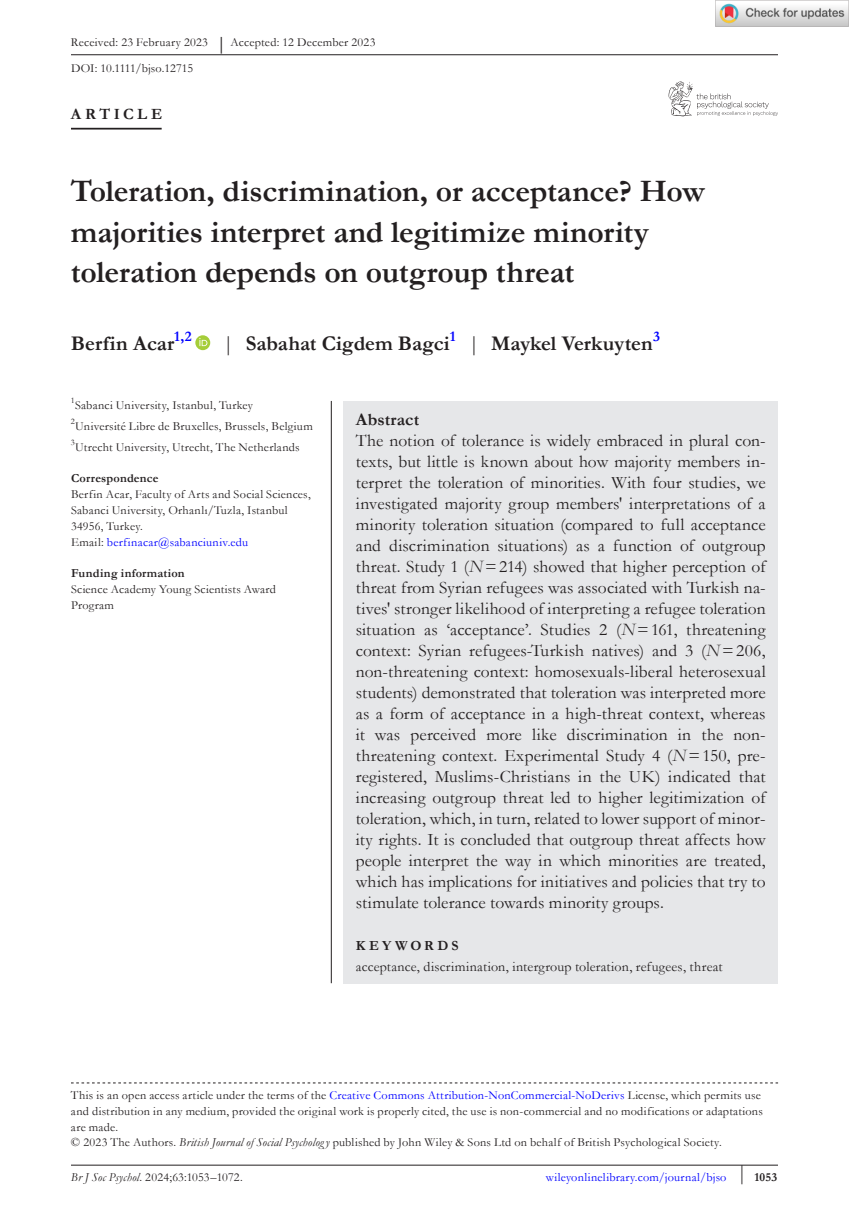
<style>
.page{position:relative;width:849px;height:1221px;background:#fff}
.page>*{position:absolute;margin:0;border:0;box-sizing:border-box;transform-origin:0 0}
.t1{font:700 31.5px/40.2px "Garamond";letter-spacing:-.005em;color:#231f20}
.t2{font:700 21px "Garamond";color:#231f20}
.t3{font:17.5px/21px "Garamond";letter-spacing:.005em;color:#231f20;text-align:justify}
.t4{font:700 17.5px "Garamond";letter-spacing:.01em;color:#231f20}
.t5{font:700 15.75px "Garamond";letter-spacing:.22em;color:#231f20}
.t6{font:14px "Garamond";letter-spacing:.015em;color:#231f20}
.t7{font:700 14px "Garamond";letter-spacing:.23em;color:#231f20}
.t8{font:12.25px/15.8px "Garamond";letter-spacing:.02em;color:#231f20}
.t9{font:12.25px "Garamond";letter-spacing:.02em;color:#00f}
.t10{font:700 12.25px "Garamond";letter-spacing:.02em;color:#231f20}
.s1{font-size:18.38px}
.s2{font-weight:400}
.s3{color:#00f}
.s4{font-style:italic}
.s5{font-weight:700;color:#231f20}
</style>
<div class="page">
<hr style="left:71px;top:1164px;width:706px;height:1px;background:#231f20">
<svg style="left:668px;top:82px;width:109px;height:34px"></svg>
<hr style="left:71px;top:128px;width:91px;height:1px;background:#231f20">
<svg style="left:195px;top:335px;width:15px;height:15px"></svg>
<svg style="left:199px;top:338px;width:8px;height:8px"></svg>
<hr style="left:71px;top:54px;width:706px;height:1px;background:#231f20">
<svg style="left:71px;top:1082px;width:706px;height:1px"></svg>
<div style="left:343px;top:401px;width:434px;height:582px;background:#e6e7e9"></div>
<hr style="left:331px;top:401px;width:1px;height:582px;background:#231f20">
<img style="left:715px;top:0;width:133px;height:26px">
<p class="t8" style="left:71px;top:30px;width:306px;line-height:25.2px">Received: 23 February 2023 <span class="s1">|</span> Accepted: 12 December 2023<br>DOI: 10.1111/bjso.12715</p>
<p class="t5" style="left:71px;top:103px;width:93px">ARTICLE</p>
<h1 class="t1" style="left:71px;top:171px;width:635px">Toleration, discrimination, or acceptance? How majorities interpret and legitimize minority toleration depends on outgroup threat</h1>
<p class="t2" style="left:71px;top:329px;width:122px">Berfin Acar<sup>1,2</sup></p>
<p class="t2" style="left:223px;top:329px;width:438px"><span class="s2">|</span> Sabahat Cigdem Bagci<sup>1</sup> <span class="s2">|</span> Maykel Verkuyten<sup>3</sup></p>
<p class="t8" style="left:71px;top:394px;width:243px;line-height:21px"><sup>1</sup>Sabanci University, Istanbul, Turkey<br><sup>2</sup>Université Libre de Bruxelles, Brussels, Belgium<br><sup>3</sup>Utrecht University, Utrecht, The Netherlands</p>
<p class="t10" style="left:71px;top:470px;width:89px">Correspondence</p>
<p class="t8" style="left:71px;top:486px;width:241px">Berfin Acar, Faculty of Arts and Social Sciences, Sabanci University, Orhanlı/Tuzla, Istanbul 34956, Turkey.<br>Email: <span class="s3">berfinacar@sabanciuniv.edu</span></p>
<p class="t10" style="left:71px;top:565px;width:115px">Funding information</p>
<p class="t8" style="left:71px;top:580px;width:206px">Science Academy Young Scientists Award<br>Program</p>
<p class="t4" style="left:356px;top:407px;width:65px">Abstract</p>
<p class="t3" style="left:356px;top:429px;width:411px">The notion of tolerance is widely embraced in plural con&shy;texts, but little is known about how majority members in&shy;terpret the toleration of minorities. With four studies, we investigated majority group members' interpretations of a minority toleration situation (compared to full acceptance and discrimination situations) as a function of outgroup threat. Study 1 (<span class="s4">N</span>=214) showed that higher perception of threat from Syrian refugees was associated with Turkish na&shy;tives' stronger likelihood of interpreting a refugee toleration situation as ‘acceptance’. Studies 2 (<span class="s4">N</span>=161, threatening context: Syrian refugees-Turkish natives) and 3 (<span class="s4">N</span>=206, non-threatening context: homosexuals-liberal heterosexual students) demonstrated that toleration was interpreted more as a form of acceptance in a high-threat context, whereas it was perceived more like discrimination in the non&shy;threatening context. Experimental Study 4 (<span class="s4">N</span>=150, pre&shy;registered, Muslims-Christians in the UK) indicated that increasing outgroup threat led to higher legitimization of toleration, which, in turn, related to lower support of minor&shy;ity rights. It is concluded that outgroup threat affects how people interpret the way in which minorities are treated, which has implications for initiatives and policies that try to stimulate tolerance towards minority groups.</p>
<p class="t7" style="left:356px;top:935px;width:104px">KEYWORDS</p>
<p class="t6" style="left:356px;top:957px;width:368px">acceptance, discrimination, intergroup toleration, refugees, threat</p>
<p class="t8" style="left:71px;top:1086px;width:693px">This is an open access article under the terms of the <span class="s3">Creative Commons Attribution-NonCommercial-NoDerivs</span> License, which permits use and distribution in any medium, provided the original work is properly cited, the use is non-commercial and no modifications or adaptations are made.<br>© 2023 The Authors. <span class="s4">British Journal of Social Psycholog y</span> published by John Wiley &amp; Sons Ltd on behalf of British Psychological Society.</p>
<p class="t8" style="left:71px;top:1169px;width:173px"><span class="s4">Br J Soc Psychol</span>. 2024;63:1053–1072.</p>
<p class="t9" style="left:545px;top:1169px;width:233px">wileyonlinelibrary.com/journal/bjso <sup>|</sup> <span class="s5">1053</span></p>
</div>
